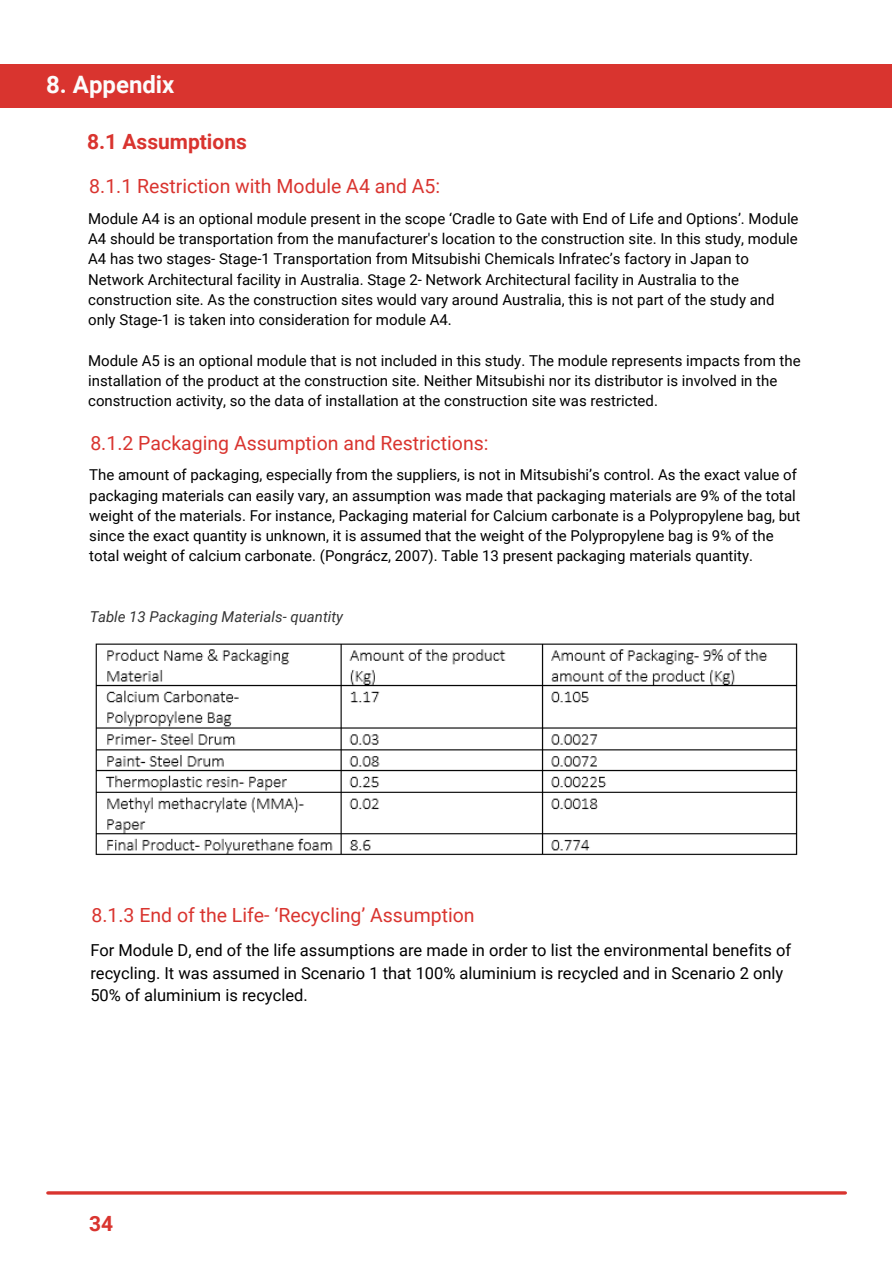
<style>
.page{position:relative;width:893px;height:1264px;background:#fff}
.page>*{position:absolute;margin:0;border:0;box-sizing:border-box;transform-origin:0 0}
.t1{font:700 24px "Roboto";color:#fcfcfc}
.t2{font:700 21px "Roboto";color:#d9342f}
.t3{font:19.5px "Roboto";color:#d9342f}
.t4{font:16.5px/22.5px "Roboto";color:#000}
.t5{font:15px/20.2px "Roboto";color:#000}
.t6{font:italic 15px "Roboto";color:#000}
</style>
<div class="page">
<hr style="left:48px;top:1191px;width:797px;height:3px;background:#d9342f">
<div style="left:0;top:64px;width:891px;height:44px;background:#d9342f"></div>
<img style="left:95px;top:643px;width:703px;height:212px">
<h1 class="t1" style="left:46px;top:71px;width:130px">8. Appendix</h1>
<h2 class="t2" style="left:87px;top:129px;width:161px">8.1 Assumptions</h2>
<h3 class="t3" style="left:89px;top:175px;width:352px">8.1.1 Restriction with Module A4 and A5:</h3>
<p class="t5" style="left:88px;top:208px;width:711px">Module A4 is an optional module present in the scope ‘Cradle to Gate with End of Life and Options’. Module A4 should be transportation from the manufacturer's location to the construction site. In this study, module A4 has two stages- Stage-1 Transportation from Mitsubishi Chemicals Infratec’s factory in Japan to Network Architectural facility in Australia. Stage 2- Network Architectural facility in Australia to the construction site. As the construction sites would vary around Australia, this is not part of the study and only Stage-1 is taken into consideration for module A4.</p>
<p class="t5" style="left:88px;top:350px;width:713px">Module A5 is an optional module that is not included in this study. The module represents impacts from the installation of the product at the construction site. Neither Mitsubishi nor its distributor is involved in the construction activity, so the data of installation at the construction site was restricted.</p>
<h3 class="t3" style="left:90px;top:431px;width:399px">8.1.2 Packaging Assumption and Restrictions:</h3>
<p class="t5" style="left:89px;top:465px;width:712px">The amount of packaging, especially from the suppliers, is not in Mitsubishi’s control. As the exact value of packaging materials can easily vary, an assumption was made that packaging materials are 9% of the total weight of the materials. For instance, Packaging material for Calcium carbonate is a Polypropylene bag, but since the exact quantity is unknown, it is assumed that the weight of the Polypropylene bag is 9% of the total weight of calcium carbonate. (Pongrácz, 2007). Table 13 present packaging materials quantity.</p>
<p class="t6" style="left:89px;top:608px;width:255px">Table 13 Packaging Materials- quantity</p>
<h3 class="t3" style="left:91px;top:904px;width:385px">8.1.3 End of the Life- ‘Recycling’ Assumption</h3>
<p class="t4" style="left:90px;top:939px;width:702px">For Module D, end of the life assumptions are made in order to list the environmental benefits of recycling. It was assumed in Scenario 1 that 100% aluminium is recycled and in Scenario 2 only<br>50% of aluminium is recycled.</p>
<h2 class="t2" style="left:89px;top:1211px;width:26px">34</h2>
</div>
